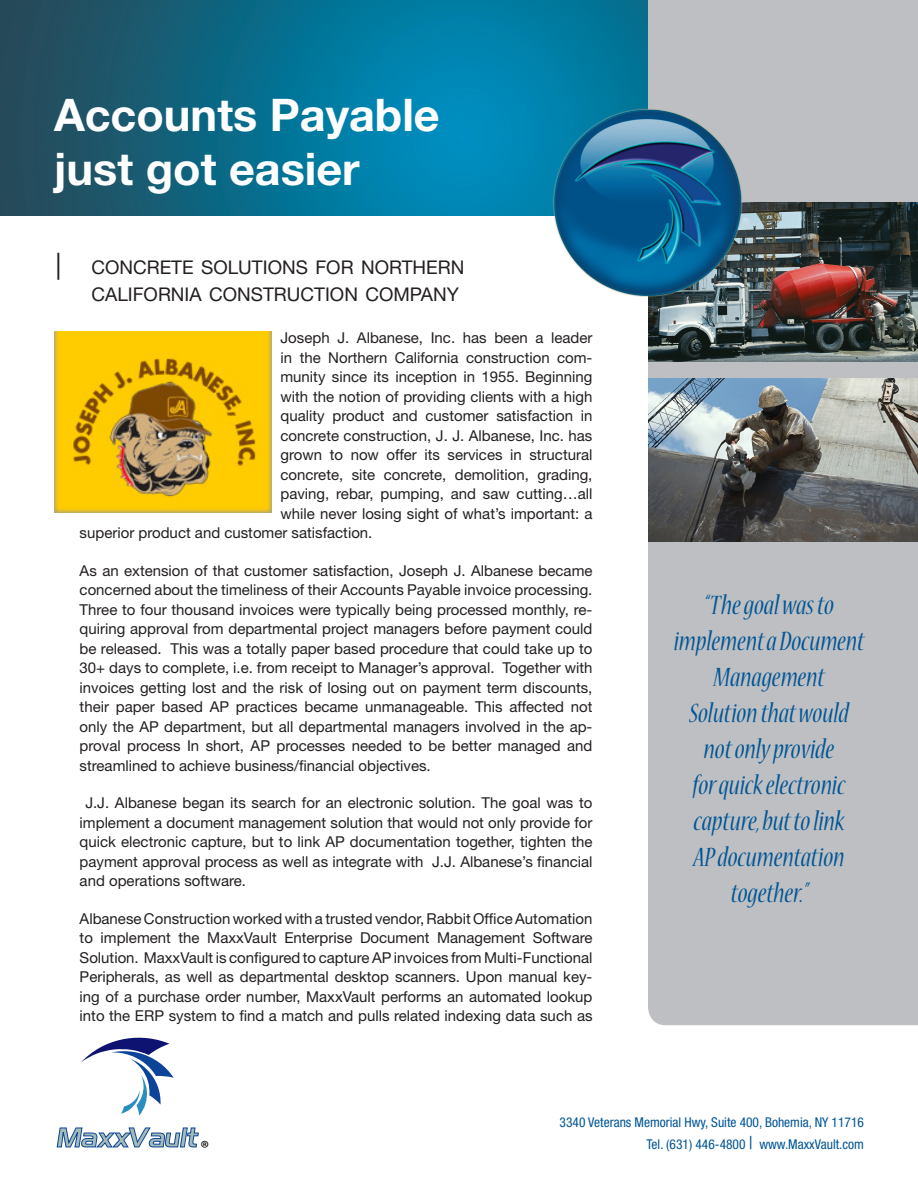
<style>
.page{position:relative;width:918px;height:1188px;background:#fff}
.page>*{position:absolute;margin:0;border:0;box-sizing:border-box;transform-origin:0 0}
.t1{font:700 45px/54px "Helvetica Neue";color:#fff}
.copy{font:italic condensed 30px/36px "Nueva Std";color:#005595;text-align:center}
.t2{font:italic 26.4px "Aero Extended";color:#a5bbb6;scale:.73 1}
.copy-2{font:18.9px/27px "Helvetica Neue";color:#231f20;text-align:right}
.copy-3{font:15px/19.5px "Helvetica Neue";color:#231f20;text-align:justify}
.t3{font:condensed 13.5px "Helvetica Neue";color:#005595}
.s1{font-size:27px}
.s2{font-size:18px}
</style>
<div class="page">
<img style="left:0;top:0;width:648px;height:216px">
<div style="left:648px;top:0;width:270px;height:1025px;background:#bebfc2"></div>
<svg style="left:81px;top:1037px;width:93px;height:79px"></svg>
<svg style="left:57px;top:1127px;width:142px;height:21px"></svg>
<img style="left:648px;top:378px;width:270px;height:163px">
<img style="left:648px;top:202px;width:270px;height:160px">
<img style="left:548px;top:102px;width:200px;height:201px">
<img style="left:54px;top:332px;width:218px;height:181px">
<p class="t1" style="left:54px;top:87px;width:387px">Accounts Payable just got easier</p>
<p class="copy-2" style="left:56px;top:254px;width:410px"><span class="s1">|</span> CONCRETE SOLUTIONS FOR NORTHERN<br>CALIFORNIA CONSTRUCTION COMPANY</p>
<p class="copy-3" style="left:280px;top:328px;width:314px">Joseph J. Albanese, Inc. has been a leader</p>
<p class="copy-3" style="left:280px;top:348px;width:314px">in the Northern California construction com-</p>
<p class="copy-3" style="left:280px;top:367px;width:313px">munity since its inception in 1955. Beginning</p>
<p class="copy-3" style="left:280px;top:387px;width:313px">with the notion of providing clients with a high</p>
<p class="copy-3" style="left:280px;top:406px;width:313px">quality product and customer satisfaction in</p>
<p class="copy-3" style="left:280px;top:426px;width:313px">concrete construction, J. J. Albanese, Inc. has</p>
<p class="copy-3" style="left:280px;top:445px;width:313px">grown to now offer its services in structural</p>
<p class="copy-3" style="left:280px;top:465px;width:313px">concrete, site concrete, demolition, grading,</p>
<p class="copy-3" style="left:280px;top:484px;width:313px">paving, rebar, pumping, and saw cutting…all</p>
<p class="copy-3" style="left:280px;top:504px;width:313px">while never losing sight of what’s important: a</p>
<p class="copy-3" style="left:80px;top:523px;width:294px">superior product and customer satisfaction.</p>
<p class="copy-3" style="left:80px;top:561px;width:514px">As an extension of that customer satisfaction, Joseph J. Albanese became concerned about the timeliness of their Accounts Payable invoice processing.<br>Three to four thousand invoices were typically being processed monthly, re&shy;quiring approval from departmental project managers before payment could be released. This was a totally paper based procedure that could take up to 30+ days to complete, i.e. from receipt to Manager’s approval. Together with invoices getting lost and the risk of losing out on payment term discounts, their paper based AP practices became unmanageable. This affected not only the AP department, but all departmental managers involved in the ap&shy;proval process In short, AP processes needed to be better managed and streamlined to achieve business/financial objectives.</p>
<p class="copy-3" style="left:80px;top:793px;width:514px;text-indent:6px">J.J. Albanese began its search for an electronic solution. The goal was to implement a document management solution that would not only provide for quick electronic capture, but to link AP documentation together, tighten the payment approval process as well as integrate with J.J. Albanese’s financial and operations software.</p>
<p class="copy-3" style="left:80px;top:909px;width:514px">Albanese Construction worked with a trusted vendor, Rabbit Office Automation to implement the MaxxVault Enterprise Document Management Software Solution. MaxxVault is configured to capture AP invoices from Multi-Functional Peripherals, as well as departmental desktop scanners. Upon manual key&shy;ing of a purchase order number, MaxxVault performs an automated lookup into the ERP system to find a match and pulls related indexing data such as</p>
<p class="copy" style="left:674px;top:589px;width:192px">“The goal was to implement a Document<br>Management<br>Solution that would not only provide<br>for quick electronic capture, but to link<br>AP documentation together.”</p>
<p class="t2" style="left:56px;top:1121px;width:211px">MaxxVault <sub>®</sub></p>
<p class="t3" style="left:560px;top:1114px;width:306px">3340 Veterans Memorial Hwy, Suite 400, Bohemia, NY 11716</p>
<p class="t3" style="left:646px;top:1137px;width:219px">Tel. (631) 446-4800 <span class="s2">|</span> www.MaxxVault.com</p>
</div>
